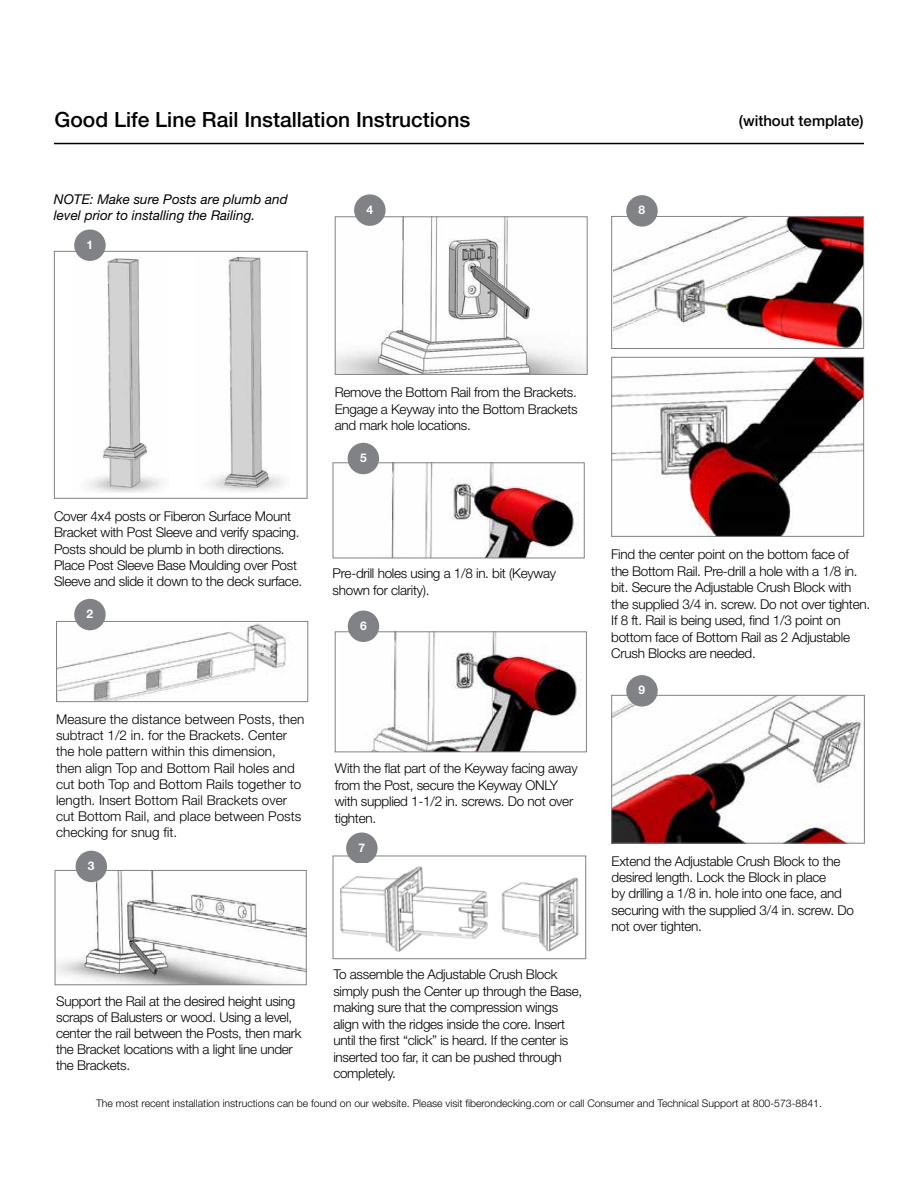
<style>
.page{position:relative;width:918px;height:1188px;background:#fff}
.page>*{position:absolute;margin:0;border:0;box-sizing:border-box;transform-origin:0 0}
.t1{font:500 21px "Helvetica Neue LT Std";color:#000}
.t2{font:500 15px "Helvetica Neue LT Std";color:#000}
.t3{font:300 13.5px/16.5px "Helvetica Neue LT Std";letter-spacing:-.02em;color:#000}
.t4{font:300 13.5px/16.2px "Helvetica Neue LT Std";color:#000}
.t5{font:italic 13.5px/16.2px "Helvetica Neue LT Std";color:#000}
.t6{font:700 12px "Helvetica Neue LT Std";color:#fff}
.t7{font:300 10.5px "Helvetica Neue LT Std";color:#000}
</style>
<div class="page">
<div style="left:54px;top:251px;width:253px;height:248px;border:1px solid #808285"></div>
<div style="left:333px;top:856px;width:253px;height:103px;border:1px solid #808285"></div>
<img style="left:77px;top:255px;width:85px;height:238px">
<img style="left:207px;top:256px;width:78px;height:236px">
<hr style="left:54px;top:143px;width:810px;height:1px;background:#000">
<img style="left:348px;top:464px;width:231px;height:92px">
<div style="left:333px;top:462px;width:252px;height:96px;border:1px solid #808285"></div>
<img style="left:349px;top:633px;width:233px;height:117px">
<div style="left:335px;top:631px;width:252px;height:121px;border:1px solid #808285"></div>
<img style="left:57px;top:872px;width:248px;height:111px">
<div style="left:55px;top:870px;width:252px;height:115px;border:1px solid #808285"></div>
<img style="left:337px;top:218px;width:249px;height:155px">
<div style="left:335px;top:216px;width:253px;height:159px;border:1px solid #808285"></div>
<div style="left:348px;top:443px;width:31px;height:31px;background:#808285;border-radius:50%"></div>
<div style="left:346px;top:833px;width:32px;height:31px;background:#808285;border-radius:50%"></div>
<div style="left:348px;top:611px;width:31px;height:31px;background:#808285;border-radius:50%"></div>
<img style="left:58px;top:623px;width:228px;height:77px">
<div style="left:56px;top:621px;width:252px;height:81px;border:1px solid #808285"></div>
<div style="left:74px;top:599px;width:32px;height:31px;background:#808285;border-radius:50%"></div>
<div style="left:74px;top:230px;width:32px;height:31px;background:#808285;border-radius:50%"></div>
<div style="left:76px;top:851px;width:31px;height:31px;background:#808285;border-radius:50%"></div>
<div style="left:354px;top:194px;width:32px;height:32px;background:#808285;border-radius:50%"></div>
<img style="left:340px;top:866px;width:148px;height:86px">
<img style="left:501px;top:877px;width:78px;height:75px">
<img style="left:614px;top:218px;width:248px;height:129px">
<div style="left:611px;top:216px;width:253px;height:133px;border:1px solid #808285"></div>
<img style="left:613px;top:359px;width:249px;height:176px">
<div style="left:611px;top:357px;width:253px;height:180px;border:1px solid #808285"></div>
<div style="left:626px;top:195px;width:32px;height:32px;background:#808285;border-radius:50%"></div>
<img style="left:613px;top:697px;width:250px;height:145px">
<div style="left:611px;top:695px;width:254px;height:149px;border:1px solid #808285"></div>
<div style="left:626px;top:675px;width:32px;height:32px;background:#808285;border-radius:50%"></div>
<h1 class="t1" style="left:55px;top:107px;width:417px">Good Life Line Rail Installation Instructions</h1>
<p class="t2" style="left:739px;top:111px;width:126px">(without template)</p>
<p class="t5" style="left:54px;top:191px;width:235px">NOTE: Make sure Posts are plumb and level prior to installing the Railing.</p>
<p class="t6" style="left:87px;top:237px;width:8px">1</p>
<p class="t6" style="left:367px;top:202px;width:8px">4</p>
<p class="t6" style="left:639px;top:203px;width:8px">8</p>
<p class="t3" style="left:54px;top:508px;width:250px">Cover 4x4 posts or Fiberon Surface Mount Bracket with Post Sleeve and verify spacing.<br>Posts should be plumb in both directions.<br>Place Post Sleeve Base Moulding over Post Sleeve and slide it down to the deck surface.</p>
<p class="t6" style="left:87px;top:606px;width:8px">2</p>
<p class="t3" style="left:335px;top:384px;width:244px;text-align:justify">Remove the Bottom Rail from the Brackets.<br>Engage a Keyway into the Bottom Brackets and mark hole locations.</p>
<p class="t6" style="left:360px;top:450px;width:8px">5</p>
<p class="t3" style="left:333px;top:565px;width:225px">Pre-drill holes using a 1/8 in. bit (Keyway shown for clarity).</p>
<p class="t6" style="left:360px;top:618px;width:8px">6</p>
<p class="t4" style="left:56px;top:711px;width:250px">Measure the distance between Posts, then subtract 1/2 in. for the Brackets. Center the hole pattern within this dimension, then align Top and Bottom Rail holes and cut both Top and Bottom Rails together to length. Insert Bottom Rail Brackets over cut Bottom Rail, and place between Posts checking for snug fit.</p>
<p class="t6" style="left:88px;top:858px;width:8px">3</p>
<p class="t3" style="left:335px;top:760px;width:244px">With the flat part of the Keyway facing away from the Post, secure the Keyway ONLY with supplied 1-1/2 in. screws. Do not over tighten.</p>
<p class="t6" style="left:359px;top:840px;width:8px">7</p>
<p class="t3" style="left:56px;top:992px;width:247px">Support the Rail at the desired height using scraps of Balusters or wood. Using a level, center the rail between the Posts, then mark the Bracket locations with a light line under the Brackets.</p>
<p class="t3" style="left:333px;top:966px;width:250px">To assemble the Adjustable Crush Block simply push the Center up through the Base, making sure that the compression wings align with the ridges inside the core. Insert until the first “click” is heard. If the center is inserted too far, it can be pushed through completely.</p>
<p class="t3" style="left:611px;top:546px;width:260px">Find the center point on the bottom face of<br>the Bottom Rail. Pre-drill a hole with a 1/8 in. bit. Secure the Adjustable Crush Block with the supplied 3/4 in. screw. Do not over tighten.<br>If 8 ft. Rail is being used, find 1/3 point on bottom face of Bottom Rail as 2 Adjustable Crush Blocks are needed.</p>
<p class="t6" style="left:639px;top:683px;width:8px">9</p>
<p class="t3" style="left:612px;top:853px;width:244px">Extend the Adjustable Crush Block to the desired length. Lock the Block in place<br>by drilling a 1/8 in. hole into one face, and securing with the supplied 3/4 in. screw. Do not over tighten.</p>
<p class="t7" style="left:96px;top:1097px;width:727px">The most recent installation instructions can be found on our website. Please visit fiberondecking.com or call Consumer and Technical Support at 800-573-8841.</p>
</div>
